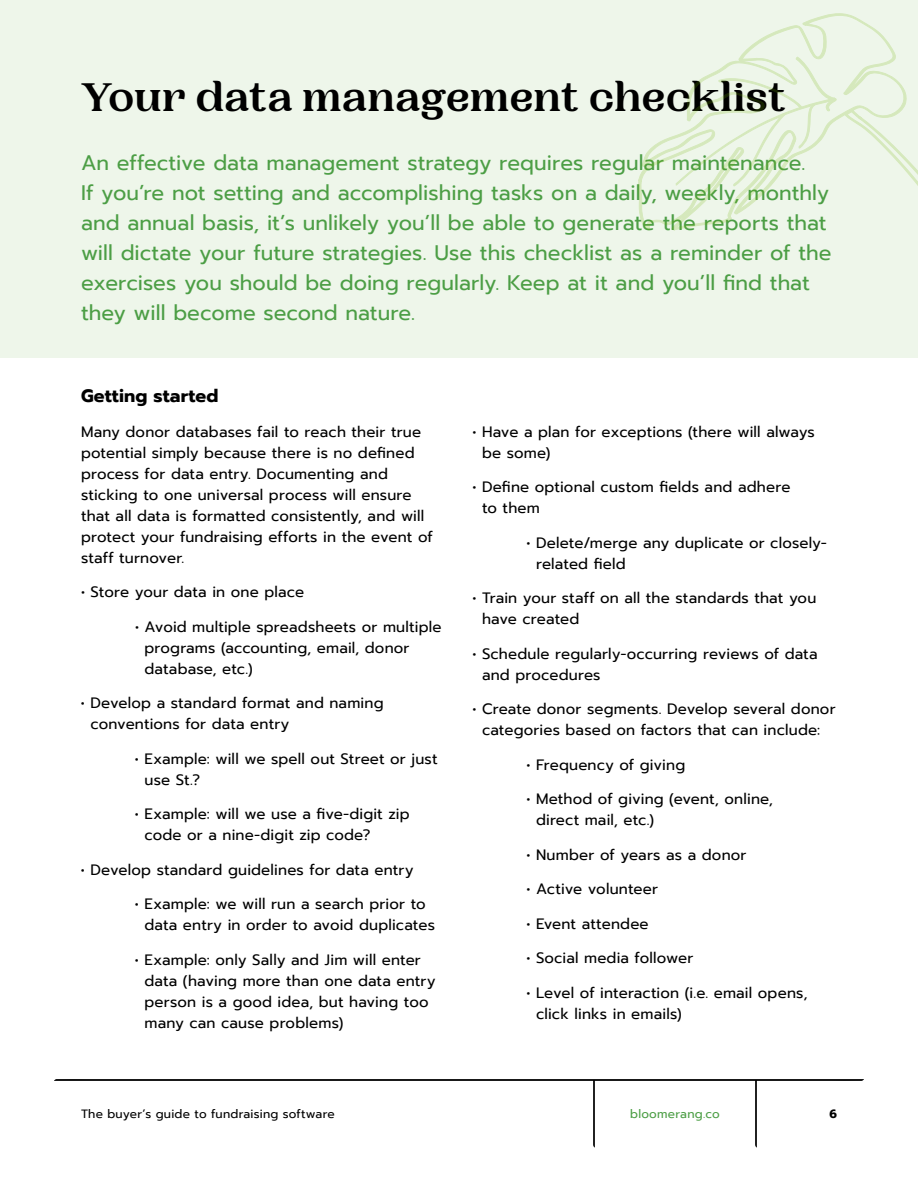
<style>
.page{position:relative;width:918px;height:1188px;background:#fff}
.page>*{position:absolute;margin:0;border:0;box-sizing:border-box;transform-origin:0 0}
.t1{font:700 42px "PP Woodland";letter-spacing:-.01em;color:#000}
.t2{font:21px/30px "Prompt";color:#4c9e45}
.t3{font:700 18px "Prompt";letter-spacing:.01em;color:#000}
.t4{font:15px/21px "Prompt";letter-spacing:.01em;color:#000}
.t5{font:12px "Prompt";letter-spacing:.02em;color:#000}
.t6{font:12px "Prompt";letter-spacing:.02em;color:#4c9e45}
.t7{font:700 12px "Prompt";color:#000}
</style>
<div class="page">
<div style="left:0;top:0;width:918px;height:357px;background:#eef6ea"></div>
<svg style="left:907px;top:159px;width:11px;height:27px"></svg>
<svg style="left:638px;top:13px;width:269px;height:217px"></svg>
<svg style="left:54px;top:1079px;width:810px;height:69px"></svg>
<h1 class="t1" style="left:81px;top:72px;width:707px">Your data management checklist</h1>
<p class="t2" style="left:81px;top:147px;width:752px">An effective data management strategy requires regular maintenance.<br>If you’re not setting and accomplishing tasks on a daily, weekly, monthly and annual basis, it’s unlikely you’ll be able to generate the reports that will dictate your future strategies. Use this checklist as a reminder of the exercises you should be doing regularly. Keep at it and you’ll find that they will become second nature.</p>
<p class="t3" style="left:81px;top:383px;width:139px">Getting started</p>
<p class="t4" style="left:81px;top:421px;width:353px">Many donor databases fail to reach their true potential simply because there is no defined process for data entry. Documenting and sticking to one universal process will ensure that all data is formatted consistently, and will protect your fundraising efforts in the event of staff turnover.</p>
<p class="t4" style="left:81px;top:582px;width:225px">• Store your data in one place</p>
<p class="t4" style="left:145px;top:616px;width:299px;text-indent:-10px">• Avoid multiple spreadsheets or multiple programs (accounting, email, donor database, etc.)</p>
<p class="t4" style="left:91px;top:693px;width:295px;text-indent:-10px">• Develop a standard format and naming conventions for data entry</p>
<p class="t4" style="left:145px;top:748px;width:295px;text-indent:-10px">• Example: will we spell out Street or just use St.?</p>
<p class="t4" style="left:145px;top:804px;width:267px;text-indent:-10px">• Example: will we use a five-digit zip code or a nine-digit zip code?</p>
<p class="t4" style="left:81px;top:859px;width:334px">• Develop standard guidelines for data entry</p>
<p class="t4" style="left:145px;top:894px;width:292px;text-indent:-10px">• Example: we will run a search prior to data entry in order to avoid duplicates</p>
<p class="t4" style="left:145px;top:949px;width:293px;text-indent:-10px">• Example: only Sally and Jim will enter data (having more than one data entry person is a good idea, but having too many can cause problems)</p>
<p class="t4" style="left:482px;top:421px;width:334px;text-indent:-10px">• Have a plan for exceptions (there will always be some)</p>
<p class="t4" style="left:482px;top:477px;width:310px;text-indent:-10px">• Define optional custom fields and adhere to them</p>
<p class="t4" style="left:536px;top:532px;width:293px;text-indent:-10px">• Delete/merge any duplicate or closely&shy;related field</p>
<p class="t4" style="left:482px;top:588px;width:336px;text-indent:-10px">• Train your staff on all the standards that you have created</p>
<p class="t4" style="left:482px;top:643px;width:337px;text-indent:-10px">• Schedule regularly-occurring reviews of data and procedures</p>
<p class="t4" style="left:472px;top:699px;width:365px;text-align:center">• Create donor segments. Develop several donor categories based on factors that can include:</p>
<p class="t4" style="left:526px;top:754px;width:160px">• Frequency of giving</p>
<p class="t4" style="left:536px;top:789px;width:239px;text-indent:-10px">• Method of giving (event, online, direct mail, etc.)</p>
<p class="t4" style="left:526px;top:844px;width:222px">• Number of years as a donor</p>
<p class="t4" style="left:526px;top:879px;width:133px">• Active volunteer</p>
<p class="t4" style="left:526px;top:913px;width:124px">• Event attendee</p>
<p class="t4" style="left:526px;top:948px;width:169px">• Social media follower</p>
<p class="t4" style="left:536px;top:982px;width:273px;text-indent:-10px">• Level of interaction (i.e. email opens, click links in emails)</p>
<p class="t5" style="left:81px;top:1106px;width:255px">The buyer’s guide to fundraising software</p>
<p class="t6" style="left:630px;top:1106px;width:91px">bloomerang.co</p>
<p class="t7" style="left:829px;top:1105px;width:9px">6</p>
</div>
